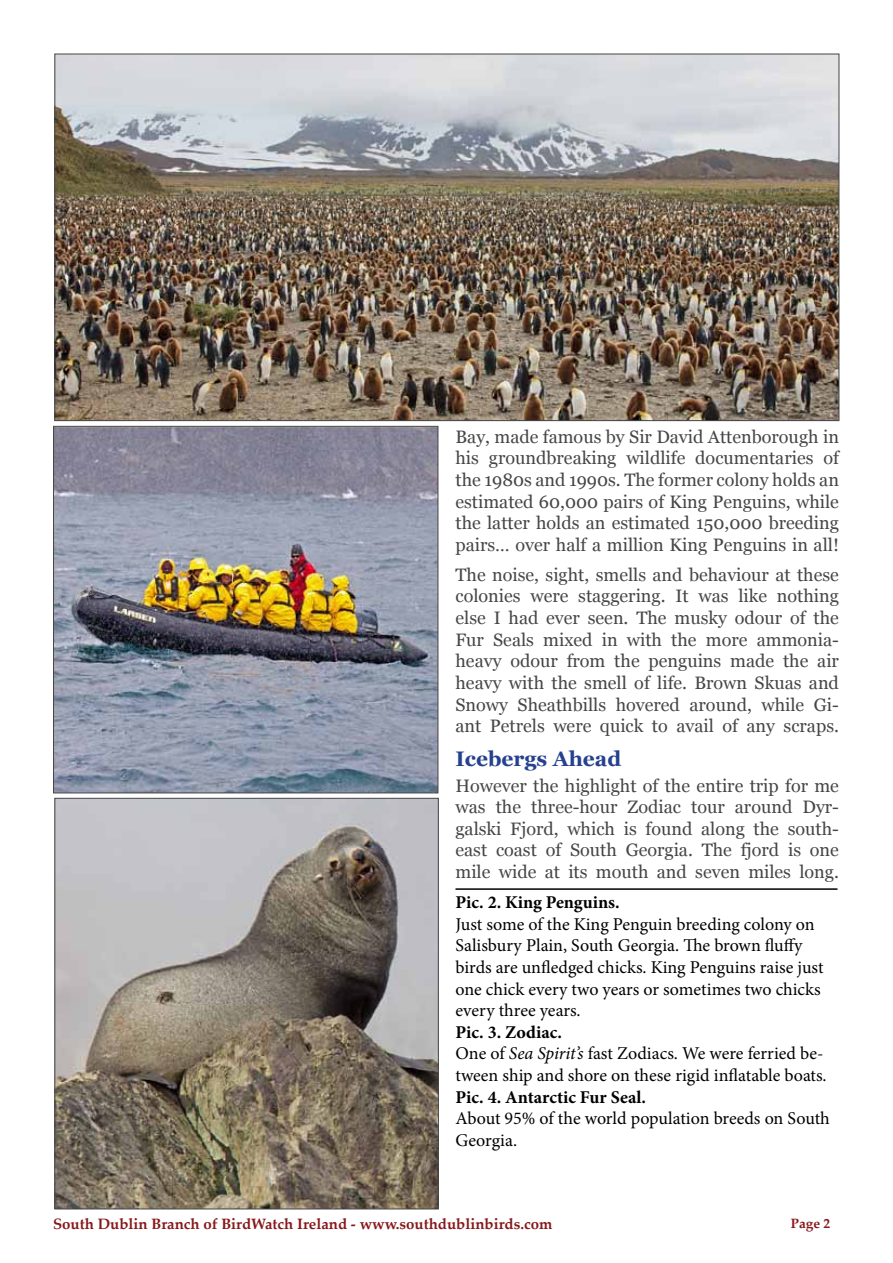
<style>
.page{position:relative;width:893px;height:1263px;background:#fff}
.page>*{position:absolute;margin:0;border:0;box-sizing:border-box;transform-origin:0 0}
.t1{font:700 21px "Georgia";color:#25408f}
.t2{font:18px/21.6px "Georgia";color:#464547;text-align:justify}
.t3{font:18px/21.6px "Minion Pro";color:#000}
.t4{font:700 18px "Minion Pro";color:#000}
.t5{font:700 15px "Palatino Linotype";color:#87181b}
.t6{font:700 13.5px "Palatino Linotype";color:#87181b}
.s1{font-weight:700}
.s2{font-style:italic}
</style>
<div class="page">
<img style="left:56px;top:56px;width:781px;height:363px">
<img style="left:55px;top:428px;width:381px;height:363px">
<div style="left:53px;top:426px;width:385px;height:367px;border:1px solid #464547"></div>
<hr style="left:455px;top:888px;width:382px;height:2px;background:#000">
<img style="left:56px;top:800px;width:381px;height:407px">
<div style="left:54px;top:798px;width:385px;height:411px;border:1px solid #464547"></div>
<p class="t2" style="left:455px;top:426px;width:385px">Bay, made famous by Sir David Attenborough in his groundbreaking wildlife documentaries of the 1980s and 1990s. The former colony holds an estimated 60,000 pairs of King Penguins, while the latter holds an estimated 150,000 breeding pairs… over half a million King Penguins in all!</p>
<p class="t2" style="left:455px;top:564px;width:385px">The noise, sight, smells and behaviour at these colonies were staggering. It was like nothing else I had ever seen. The musky odour of the Fur Seals mixed in with the more ammonia&shy;heavy odour from the penguins made the air heavy with the smell of life. Brown Skuas and Snowy Sheathbills hovered around, while Gi&shy;ant Petrels were quick to avail of any scraps.</p>
<p class="t1" style="left:455px;top:747px;width:167px">Icebergs Ahead</p>
<p class="t2" style="left:455px;top:775px;width:385px">However the highlight of the entire trip for me was the three-hour Zodiac tour around Dyr&shy;galski Fjord, which is found along the south&shy;east coast of South Georgia. The fjord is one mile wide at its mouth and seven miles long.</p>
<p class="t4" style="left:455px;top:890px;width:166px">Pic. 2. King Penguins.</p>
<p class="t3" style="left:455px;top:913px;width:370px">Just some of the King Penguin breeding colony on Salisbury Plain, South Georgia. The brown fluffy birds are unfledged chicks. King Penguins raise just one chick every two years or sometimes two chicks every three years.</p>
<p class="t3" style="left:455px;top:1021px;width:373px"><span class="s1">Pic. 3. Zodiac.<br></span>One of <span class="s2">Sea Spirit’s</span> fast Zodiacs. We were ferried be&shy;tween ship and shore on these rigid inflatable boats.</p>
<p class="t4" style="left:455px;top:1084px;width:192px">Pic. 4. Antarctic Fur Seal.</p>
<p class="t3" style="left:455px;top:1108px;width:376px">About 95% of the world population breeds on South<br>Georgia.</p>
<p class="t5" style="left:53px;top:1213px;width:501px">South Dublin Branch of BirdWatch Ireland - www.southdublinbirds.com</p>
<p class="t6" style="left:791px;top:1214px;width:41px">Page 2</p>
</div>
